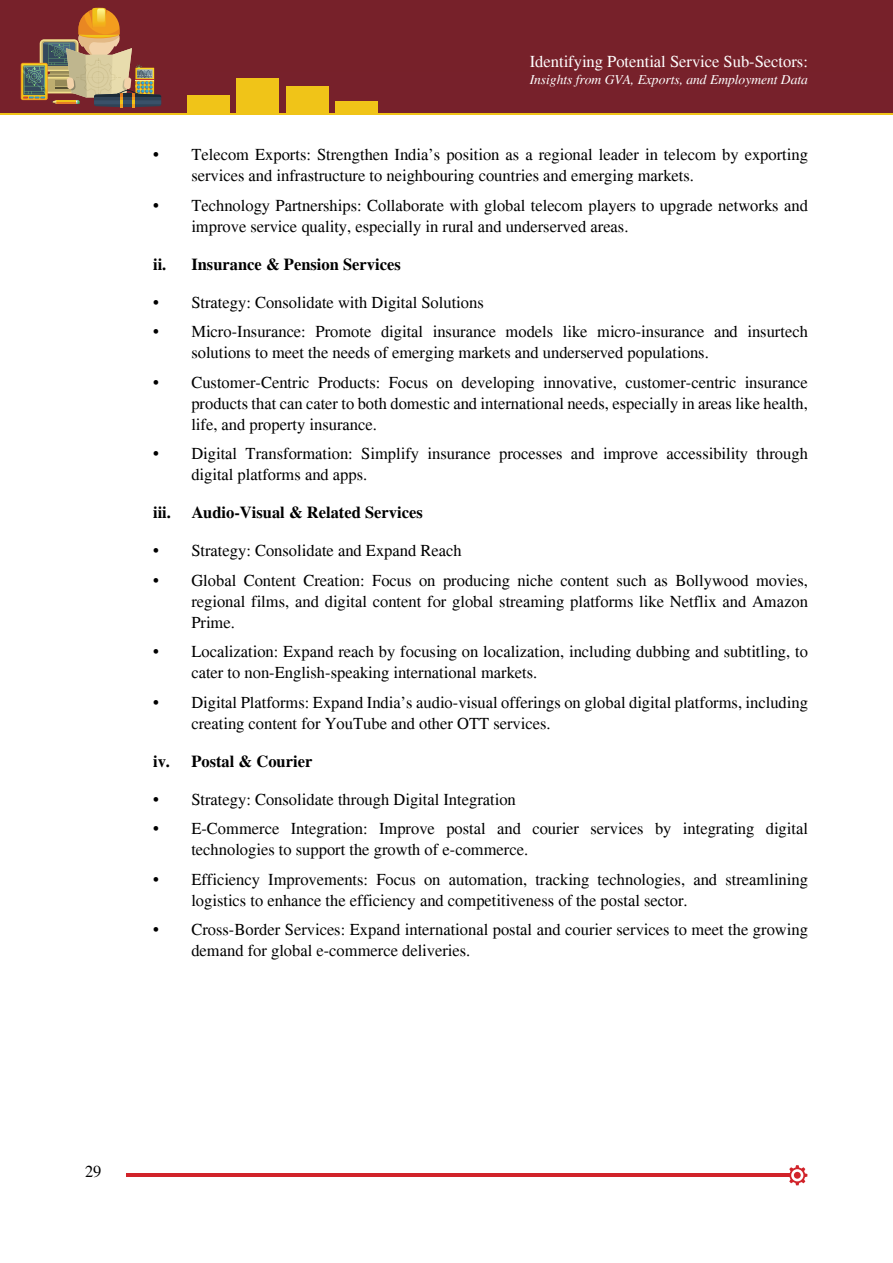
<style>
.page{position:relative;width:893px;height:1263px;background:#fff}
.page>*{position:absolute;margin:0;border:0;box-sizing:border-box;transform-origin:0 0}
.t1{font:16.5px/21px "Times";color:#000}
.t2{font:700 16.5px "Times";color:#000}
.t3{font:16.5px "Times";color:#fff}
.t4{font:italic 13.5px "Times";color:#fff}
</style>
<div class="page">
<div style="left:0;top:0;width:893px;height:101px;background:#77212a"></div>
<div style="left:0;top:72px;width:893px;height:42px;background:#77212b"></div>
<div style="left:21px;top:63px;width:27px;height:37px;background:#f2a41c;border-radius:2px"></div>
<svg style="left:22px;top:8px;width:139px;height:100px"></svg>
<hr style="left:0;top:113px;width:893px;height:2px;background:#f0c418">
<div style="left:335px;top:101px;width:43px;height:13px;background:#f0c418"></div>
<div style="left:286px;top:87px;width:43px;height:27px;background:#f0c418"></div>
<div style="left:237px;top:78px;width:42px;height:36px;background:#f0c418"></div>
<div style="left:187px;top:95px;width:43px;height:19px;background:#f0c418"></div>
<hr style="left:126px;top:1174px;width:664px;height:3px;background:#d1232a">
<svg style="left:787px;top:1165px;width:20px;height:20px"></svg>
<div style="left:794px;top:1172px;width:7px;height:7px;background:#d1232a;border-radius:50%"></div>
<p class="t3" style="left:530px;top:51px;width:280px">Identifying Potential Service Sub-Sectors:</p>
<p class="t4" style="left:530px;top:72px;width:280px">Insights from GVA, Exports, and Employment Data</p>
<p class="t1" style="left:191px;top:144px;width:618px;text-indent:-38px">• Telecom Exports: Strengthen India’s position as a regional leader in telecom by exporting services and infrastructure to neighbouring countries and emerging markets.</p>
<p class="t1" style="left:191px;top:195px;width:618px;text-indent:-38px">• Technology Partnerships: Collaborate with global telecom players to upgrade networks and improve service quality, especially in rural and underserved areas.</p>
<p class="t2" style="left:153px;top:254px;width:249px">ii. Insurance &amp; Pension Services</p>
<p class="t1" style="left:153px;top:292px;width:332px">• Strategy: Consolidate with Digital Solutions</p>
<p class="t1" style="left:191px;top:321px;width:618px;text-indent:-38px">• Micro-Insurance: Promote digital insurance models like micro-insurance and insurtech solutions to meet the needs of emerging markets and underserved populations.</p>
<p class="t1" style="left:191px;top:372px;width:618px;text-align:justify;text-indent:-38px">• Customer-Centric Products: Focus on developing innovative, customer-centric insurance products that can cater to both domestic and international needs, especially in areas like health, life, and property insurance.</p>
<p class="t1" style="left:191px;top:443px;width:618px;text-indent:-38px">• Digital Transformation: Simplify insurance processes and improve accessibility through digital platforms and apps.</p>
<p class="t2" style="left:153px;top:503px;width:271px">iii. Audio-Visual &amp; Related Services</p>
<p class="t1" style="left:153px;top:540px;width:310px">• Strategy: Consolidate and Expand Reach</p>
<p class="t1" style="left:191px;top:570px;width:618px;text-align:justify;text-indent:-38px">• Global Content Creation: Focus on producing niche content such as Bollywood movies, regional films, and digital content for global streaming platforms like Netflix and Amazon Prime.</p>
<p class="t1" style="left:191px;top:641px;width:618px;text-indent:-38px">• Localization: Expand reach by focusing on localization, including dubbing and subtitling, to cater to non-English-speaking international markets.</p>
<p class="t1" style="left:191px;top:692px;width:618px;text-indent:-38px">• Digital Platforms: Expand India’s audio-visual offerings on global digital platforms, including creating content for YouTube and other OTT services.</p>
<p class="t2" style="left:153px;top:751px;width:161px">iv. Postal &amp; Courier</p>
<p class="t1" style="left:153px;top:789px;width:364px">• Strategy: Consolidate through Digital Integration</p>
<p class="t1" style="left:191px;top:818px;width:618px;text-indent:-38px">• E-Commerce Integration: Improve postal and courier services by integrating digital technologies to support the growth of e-commerce.</p>
<p class="t1" style="left:191px;top:869px;width:618px;text-indent:-38px">• Efficiency Improvements: Focus on automation, tracking technologies, and streamlining logistics to enhance the efficiency and competitiveness of the postal sector.</p>
<p class="t1" style="left:191px;top:919px;width:618px;text-indent:-38px">• Cross-Border Services: Expand international postal and courier services to meet the growing demand for global e-commerce deliveries.</p>
<p class="t1" style="left:85px;top:1160px;width:18px">29</p>
</div>
